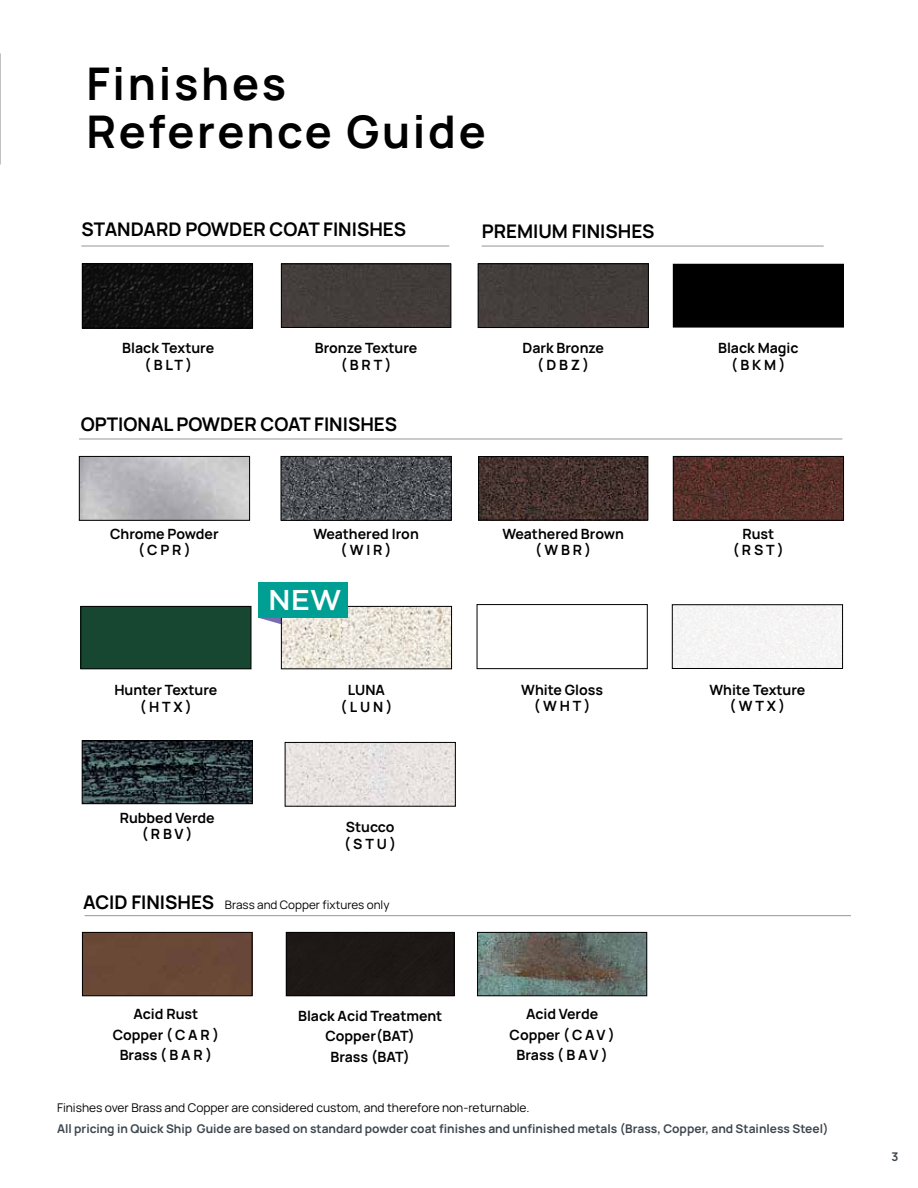
<style>
.page{position:relative;width:918px;height:1188px;background:#fff}
.page>*{position:absolute;margin:0;border:0;box-sizing:border-box;transform-origin:0 0}
.t1{font:700 45px/48px "Manrope";letter-spacing:.06em;color:#000}
.t2{font:500 28.65px "Gotham";color:#fff}
.t3{font:700 18.75px "Manrope";color:#000}
.t4{font:700 14.1px/16.4px "Manrope";color:#000;text-align:center}
.t5{font:700 12px "Manrope";color:#3d464e}
.t6{font:12px "Manrope";color:#000}
.t7{font:11.7px "Manrope";color:#000}
</style>
<div class="page">
<svg style="left:259px;top:618px;width:22px;height:12px"></svg>
<img style="left:84px;top:265px;width:167px;height:61px">
<div style="left:82px;top:263px;width:171px;height:65px;border:1px solid #000"></div>
<div style="left:283px;top:265px;width:166px;height:61px;background:#433d3b"></div>
<div style="left:281px;top:263px;width:170px;height:65px;border:1px solid #000"></div>
<div style="left:477px;top:604px;width:171px;height:65px;border:1px solid #000"></div>
<div style="left:672px;top:604px;width:171px;height:65px;border:1px solid #000"></div>
<div style="left:480px;top:265px;width:167px;height:61px;background:#433d3b"></div>
<div style="left:478px;top:263px;width:171px;height:65px;border:1px solid #000"></div>
<img style="left:675px;top:458px;width:167px;height:61px">
<div style="left:673px;top:456px;width:171px;height:65px;border:1px solid #000"></div>
<img style="left:480px;top:458px;width:166px;height:61px">
<div style="left:478px;top:456px;width:170px;height:65px;border:1px solid #000"></div>
<img style="left:287px;top:744px;width:167px;height:61px">
<div style="left:285px;top:742px;width:171px;height:65px;border:1px solid #000"></div>
<img style="left:283px;top:458px;width:167px;height:61px">
<div style="left:281px;top:456px;width:171px;height:65px;border:1px solid #000"></div>
<div style="left:79px;top:456px;width:171px;height:65px;border:1px solid #000"></div>
<div style="left:673px;top:264px;width:170px;height:63px;background:#000"></div>
<div style="left:673px;top:264px;width:171px;height:64px;border:1px solid #000"></div>
<img style="left:84px;top:742px;width:167px;height:60px">
<div style="left:82px;top:740px;width:171px;height:64px;border:1px solid #000"></div>
<div style="left:82px;top:608px;width:167px;height:59px;background:#174631"></div>
<div style="left:80px;top:606px;width:171px;height:63px;border:1px solid #000"></div>
<img style="left:283px;top:608px;width:167px;height:59px">
<div style="left:281px;top:606px;width:171px;height:63px;border:1px solid #000"></div>
<div style="left:259px;top:582px;width:89px;height:36px;background:#009f93"></div>
<hr style="left:81px;top:246px;width:368px;height:1px;background:#939598">
<hr style="left:79px;top:439px;width:763px;height:1px;background:#939598">
<div style="left:84px;top:934px;width:167px;height:60px;background:#6a4936"></div>
<div style="left:82px;top:932px;width:171px;height:64px;border:1px solid #000"></div>
<div style="left:288px;top:934px;width:165px;height:60px;background:#1e1816"></div>
<div style="left:286px;top:932px;width:169px;height:64px;border:1px solid #000"></div>
<img style="left:479px;top:934px;width:166px;height:60px">
<div style="left:477px;top:932px;width:170px;height:64px;border:1px solid #000"></div>
<hr style="left:85px;top:915px;width:766px;height:1px;background:#939598">
<hr style="left:482px;top:246px;width:342px;height:1px;background:#939598">
<h1 class="t1" style="left:86px;top:60px;width:401px">Finishes<br>Reference Guide</h1>
<h3 class="t3" style="left:81px;top:217px;width:326px">STANDARD POWDER COAT FINISHES</h3>
<h3 class="t3" style="left:482px;top:219px;width:174px">PREMIUM FINISHES</h3>
<p class="t4" style="left:122px;top:340px;width:93px">Black Texture (BLT)</p>
<p class="t4" style="left:315px;top:340px;width:104px">Bronze Texture (BRT)</p>
<p class="t4" style="left:522px;top:340px;width:83px">Dark Bronze (DBZ)</p>
<p class="t4" style="left:718px;top:340px;width:82px">Black Magic (BKM)</p>
<h3 class="t3" style="left:81px;top:412px;width:318px">OPTIONAL POWDER COAT FINISHES</h3>
<p class="t4" style="left:110px;top:526px;width:110px">Chrome Powder (CPR)</p>
<p class="t4" style="left:733px;top:526px;width:53px">Rust (RST)</p>
<p class="t4" style="left:503px;top:526px;width:123px">Weathered Brown (WBR)</p>
<p class="t4" style="left:313px;top:526px;width:107px">Weathered Iron (WIR)</p>
<h2 class="t2" style="left:268px;top:581px;width:75px">NEW</h2>
<p class="t4" style="left:114px;top:682px;width:104px">Hunter Texture (HTX)</p>
<p class="t4" style="left:341px;top:682px;width:53px">LUNA (LUN)</p>
<p class="t4" style="left:120px;top:810px;width:97px">Rubbed Verde (RBV)</p>
<p class="t4" style="left:344px;top:819px;width:53px;text-align:left">Stucco (STU)</p>
<h3 class="t3" style="left:83px;top:890px;width:133px">ACID FINISHES</h3>
<p class="t7" style="left:225px;top:898px;width:166px">Brass and Copper fixtures only</p>
<p class="t4" style="left:113px;top:1004px;width:108px;line-height:20.4px">Acid Rust<br>Copper ( C A R )<br>Brass (BAR)</p>
<p class="t4" style="left:298px;top:1006px;width:146px;line-height:20.4px">Black Acid Treatment<br>Copper(BAT)<br>Brass (BAT)</p>
<p class="t4" style="left:521px;top:681px;width:83px">White Gloss (WHT)</p>
<p class="t4" style="left:510px;top:1004px;width:107px;line-height:20.4px">Acid Verde<br>Copper ( C A V )<br>Brass ( B AV )</p>
<p class="t6" style="left:57px;top:1100px;width:474px">Finishes over Brass and Copper are considered custom, and therefore non-returnable.</p>
<p class="t4" style="left:709px;top:682px;width:98px">White Texture (WTX)</p>
<p class="t5" style="left:57px;top:1121px;width:773px">All pricing in Quick Ship Guide are based on standard powder coat finishes and unfinished metals (Brass, Copper, and Stainless Steel)</p>
<p class="t5" style="left:892px;top:1149px;width:8px">3</p>
</div>
